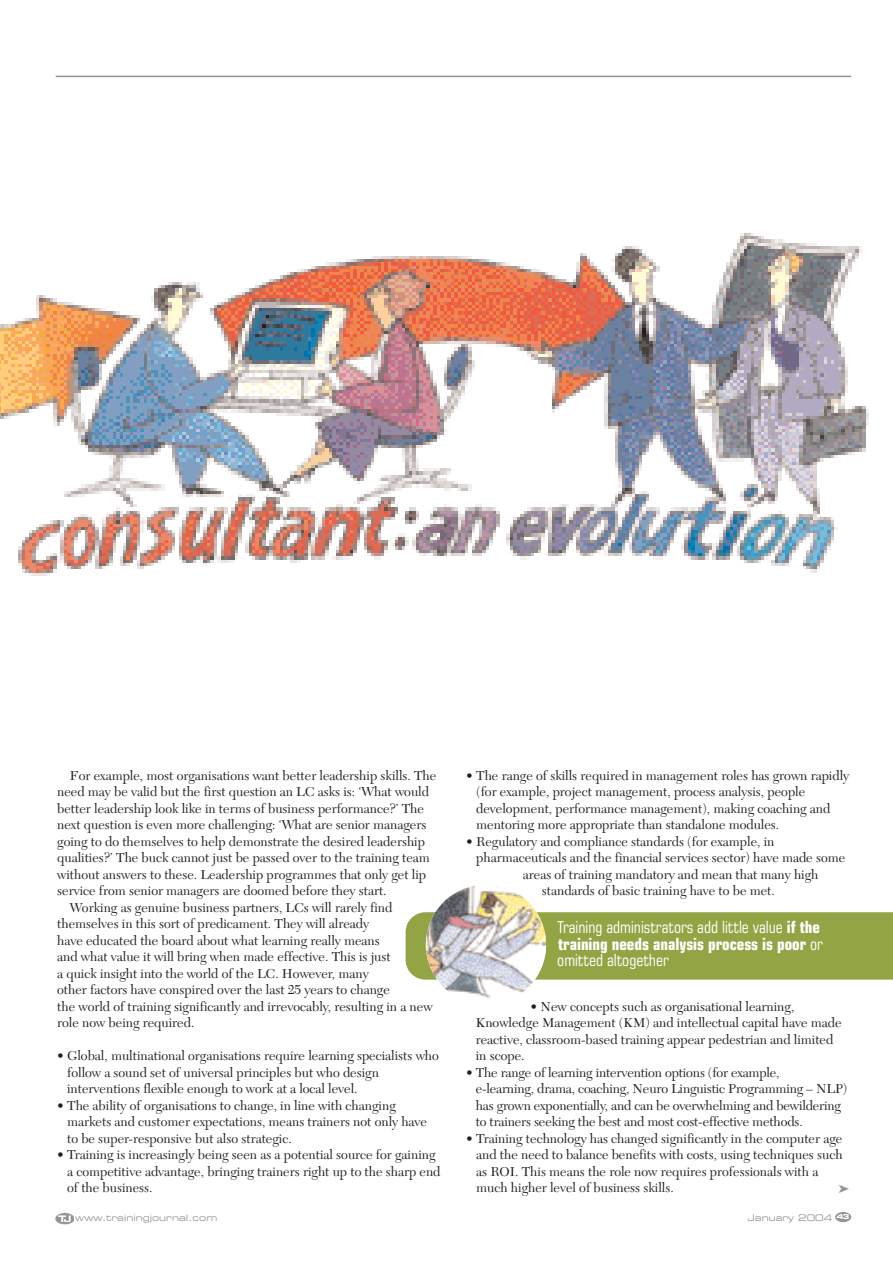
<style>
.page{position:relative;width:893px;height:1263px;background:#fff}
.page>*{position:absolute;margin:0;border:0;box-sizing:border-box;transform-origin:0 0}
.t1{font:condensed 16.5px/16.5px "Square 721 BT";color:#fff}
.t2{font:13.5px/16.5px "New Caledonia";color:#231f20}
.t3{font:expanded 9px "Square 721 BT";color:#939598}
.s1{font-weight:700}
.s2{font-weight:700;font-size:6.75px;color:#fff}
</style>
<div class="page">
<div style="left:835px;top:1212px;width:16px;height:10px;background:#939598;border-radius:50%"></div>
<img style="left:56px;top:1213px;width:18px;height:11px">
<hr style="left:56px;top:76px;width:795px;height:1px;background:#939598">
<img style="left:0;top:233px;width:869px;height:343px">
<div style="left:405px;top:912px;width:487px;height:68px;background:#93a445"></div>
<img style="left:426px;top:885px;width:120px;height:120px;border-radius:50%">
<p class="t2" style="left:70px;top:769px;width:368px">For example, most organisations want better leadership skills. The</p>
<p class="t2" style="left:57px;top:785px;width:373px">need may be valid but the first question an LC asks is: ‘What would</p>
<p class="t2" style="left:57px;top:802px;width:368px">better leadership look like in terms of business performance?’ The</p>
<p class="t2" style="left:57px;top:818px;width:370px">next question is even more challenging: ‘What are senior managers</p>
<p class="t2" style="left:57px;top:835px;width:369px">going to do themselves to help demonstrate the desired leadership</p>
<p class="t2" style="left:57px;top:851px;width:374px">qualities?’ The buck cannot just be passed over to the training team</p>
<p class="t2" style="left:57px;top:868px;width:370px">without answers to these. Leadership programmes that only get lip</p>
<p class="t2" style="left:57px;top:884px;width:331px">service from senior managers are doomed before they start.</p>
<p class="t2" style="left:70px;top:901px;width:324px">Working as genuine business partners, LCs will rarely find</p>
<p class="t2" style="left:57px;top:917px;width:313px">themselves in this sort of predicament. They will already</p>
<p class="t2" style="left:57px;top:934px;width:324px">have educated the board about what learning really means</p>
<p class="t2" style="left:57px;top:950px;width:335px">and what value it will bring when made effective. This is just</p>
<p class="t2" style="left:57px;top:967px;width:313px">a quick insight into the world of the LC. However, many</p>
<p class="t2" style="left:57px;top:983px;width:334px">other factors have conspired over the last 25 years to change</p>
<p class="t2" style="left:57px;top:1000px;width:377px">the world of training significantly and irrevocably, resulting in a new</p>
<p class="t2" style="left:57px;top:1016px;width:139px">role now being required.</p>
<p class="t2" style="left:67px;top:1049px;width:373px;text-indent:-10px">• Global, multinational organisations require learning specialists who follow a sound set of universal principles but who design interventions flexible enough to work at a local level.</p>
<p class="t2" style="left:67px;top:1099px;width:361px;text-indent:-10px">• The ability of organisations to change, in line with changing markets and customer expectations, means trainers not only have to be super-responsive but also strategic.</p>
<p class="t2" style="left:67px;top:1148px;width:375px;text-indent:-10px">• Training is increasingly being seen as a potential source for gaining a competitive advantage, bringing trainers right up to the sharp end of the business.</p>
<p class="t2" style="left:476px;top:769px;width:374px;text-indent:-10px">• The range of skills required in management roles has grown rapidly (for example, project management, process analysis, people development, performance management), making coaching and mentoring more appropriate than standalone modules.</p>
<p class="t2" style="left:466px;top:835px;width:310px">• Regulatory and compliance standards (for example, in</p>
<p class="t2" style="left:476px;top:851px;width:370px">pharmaceuticals and the financial services sector) have made some</p>
<p class="t2" style="left:523px;top:868px;width:297px">areas of training mandatory and mean that many high</p>
<p class="t2" style="left:542px;top:884px;width:234px">standards of basic training have to be met.</p>
<p class="t1" style="left:557px;top:921px;width:267px">Training administrators add little value <span class="s1">if the training needs analysis process is poor</span> or omitted altogether</p>
<p class="t2" style="left:476px;top:1000px;width:367px;text-indent:55px">• New concepts such as organisational learning, Knowledge Management (KM) and intellectual capital have made reactive, classroom-based training appear pedestrian and limited in scope.</p>
<p class="t2" style="left:476px;top:1066px;width:373px;text-indent:-10px">• The range of learning intervention options (for example,<br>e-learning, drama, coaching, Neuro Linguistic Programming – NLP) has grown exponentially, and can be overwhelming and bewildering to trainers seeking the best and most cost-effective methods.</p>
<p class="t2" style="left:476px;top:1132px;width:368px;text-indent:-10px">• Training technology has changed significantly in the computer age and the need to balance benefits with costs, using techniques such as ROI. This means the role now requires professionals with a much higher level of business skills.</p>
<p class="t3" style="left:75px;top:1214px;width:144px">www.trainingjournal.com</p>
<p class="t3" style="left:748px;top:1214px;width:103px">January 2004 <span class="s2">43</span></p>
</div>
